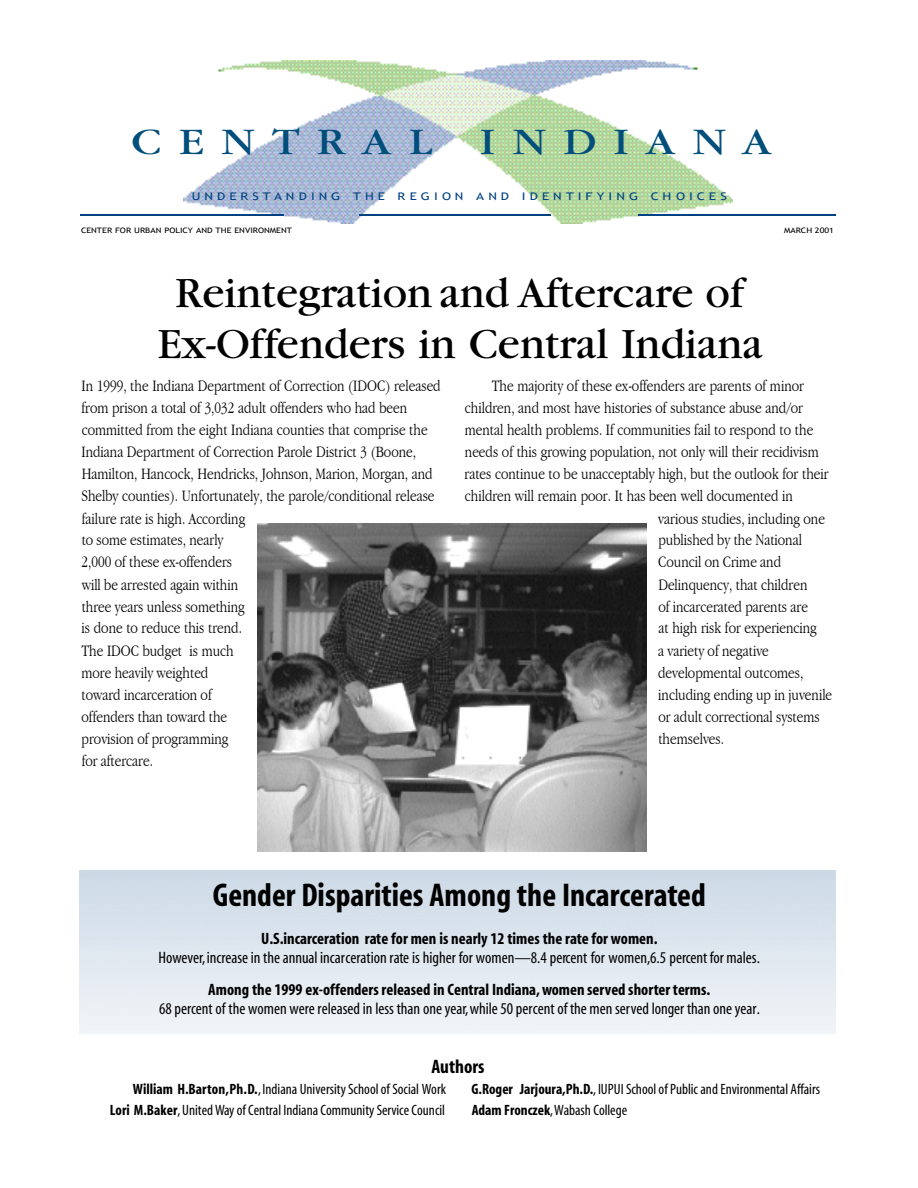
<style>
.page{position:relative;width:918px;height:1188px;background:#fff}
.page>*{position:absolute;margin:0;border:0;box-sizing:border-box;transform-origin:0 0}
.t1{font:45px/51px "Garamond";color:#000;text-align:center}
.t2{font:39px "Garamond";letter-spacing:.375em;color:#004e7b;scale:1.2 1}
.t3{font:700 condensed 33px "Myriad";color:#000}
.t4{font:700 condensed 19.5px "Myriad";color:#000}
.t5{font:300 condensed 16.5px/22px "Garamond";color:#000}
.t6{font:condensed 16.5px "Myriad";color:#000}
.t7{font:700 condensed 16.5px "Myriad";color:#000}
.t8{font:condensed 15px "Myriad";color:#000}
.t9{font:10.5px "Trebuchet MS";letter-spacing:.3em;color:#004182;scale:1.28 1}
.t10{font:7.5px "Trebuchet MS";color:#000;scale:1.2 1}
.s1{font-weight:700}
</style>
<div class="page">
<div style="left:257px;top:518px;width:389px;height:337px;background:linear-gradient(to right,#fff,#fff)"></div>
<img style="left:257px;top:524px;width:389px;height:327px">
<img style="left:183px;top:61px;width:549px;height:163px">
<hr style="left:360px;top:214px;width:191px;height:2px;background:#004182">
<hr style="left:80px;top:214px;width:204px;height:2px;background:#004182">
<hr style="left:639px;top:214px;width:197px;height:2px;background:#004182">
<h2 class="t2" style="left:131px;top:128px;width:535px">CENTRAL INDIANA</h2>
<p class="t9" style="left:192px;top:189px;width:420px">U N D E R S TANDING THE REGION AND IDENTIFYING CHOICES</p>
<p class="t10" style="left:81px;top:226px;width:177px">CENTER FOR URBAN POLICY AND THE ENVIRONMENT</p>
<p class="t10" style="left:784px;top:226px;width:43px">MARCH 2001</p>
<h1 class="t1" style="left:157px;top:271px;width:607px">Reintegration and Aftercare of<br>Ex-Offenders in Central Indiana</h1>
<p class="t5" style="left:81px;top:375px;width:361px">In 1999, the Indiana Department of Correction (IDOC) released from prison a total of 3,032 adult offenders who had been committed from the eight Indiana counties that comprise the Indiana Department of Correction Parole District 3 (Boone, Hamilton, Hancock, Hendricks, Johnson, Marion, Morgan, and Shelby counties). Unfortunately, the parole/conditional release failure rate is high. According<br>to some estimates, nearly<br>2,000 of these ex-offenders<br>will be arrested again within<br>three years unless something<br>is done to reduce this trend.<br>The IDOC budget is much<br>more heavily weighted<br>toward incarceration of<br>offenders than toward the<br>provision of programming<br>for aftercare.</p>
<p class="t5" style="left:492px;top:375px;width:314px">The majority of these ex-offenders are parents of minor</p>
<p class="t5" style="left:465px;top:397px;width:340px">children, and most have histories of substance abuse and/or</p>
<p class="t5" style="left:465px;top:419px;width:350px">mental health problems. If communities fail to respond to the</p>
<p class="t5" style="left:465px;top:441px;width:355px">needs of this growing population, not only will their recidivism</p>
<p class="t5" style="left:465px;top:463px;width:366px">rates continue to be unacceptably high, but the outlook for their</p>
<p class="t5" style="left:465px;top:485px;width:329px">children will remain poor. It has been well documented in</p>
<p class="t5" style="left:658px;top:507px;width:168px">various studies, including one</p>
<p class="t5" style="left:658px;top:529px;width:145px">published by the National</p>
<p class="t5" style="left:658px;top:551px;width:124px">Council on Crime and</p>
<p class="t5" style="left:658px;top:573px;width:151px">Delinquency, that children</p>
<p class="t5" style="left:658px;top:595px;width:151px">of incarcerated parents are</p>
<p class="t5" style="left:658px;top:617px;width:160px">at high risk for experiencing</p>
<p class="t5" style="left:658px;top:639px;width:112px">a variety of negative</p>
<p class="t5" style="left:658px;top:661px;width:147px">developmental outcomes,</p>
<p class="t5" style="left:658px;top:683px;width:175px">including ending up in juvenile</p>
<p class="t5" style="left:658px;top:705px;width:163px">or adult correctional systems</p>
<p class="t5" style="left:658px;top:727px;width:67px">themselves.</p>
<h3 class="t3" style="left:213px;top:883px;width:495px">Gender Disparities Among the Incarcerated</h3>
<p class="t7" style="left:261px;top:932px;width:398px">U.S.incarceration rate for men is nearly 12 times the rate for women.</p>
<p class="t6" style="left:159px;top:952px;width:603px">However,increase in the annual incarceration rate is higher for women—8.4 percent for women,6.5 percent for males.</p>
<p class="t7" style="left:208px;top:983px;width:504px">Among the 1999 ex-offenders released in Central Indiana,women served shorter terms.</p>
<p class="t6" style="left:159px;top:1003px;width:602px">68 percent of the women were released in less than one year,while 50 percent of the men served longer than one year.</p>
<p class="t4" style="left:431px;top:1059px;width:55px">Authors</p>
<p class="t8" style="left:133px;top:1083px;width:315px"><span class="s1">William H.Barton,Ph.D.</span>,Indiana University School of Social Work</p>
<p class="t8" style="left:472px;top:1083px;width:350px"><span class="s1">G.Roger Jarjoura,Ph.D.</span>, IUPUI School of Public and Environmental Affairs</p>
<p class="t8" style="left:110px;top:1104px;width:337px"><span class="s1">Lori M.Baker</span>, United Way of Central Indiana Community Service Council</p>
<p class="t8" style="left:472px;top:1104px;width:157px"><span class="s1">Adam Fronczek</span>,Wabash College</p>
</div>
